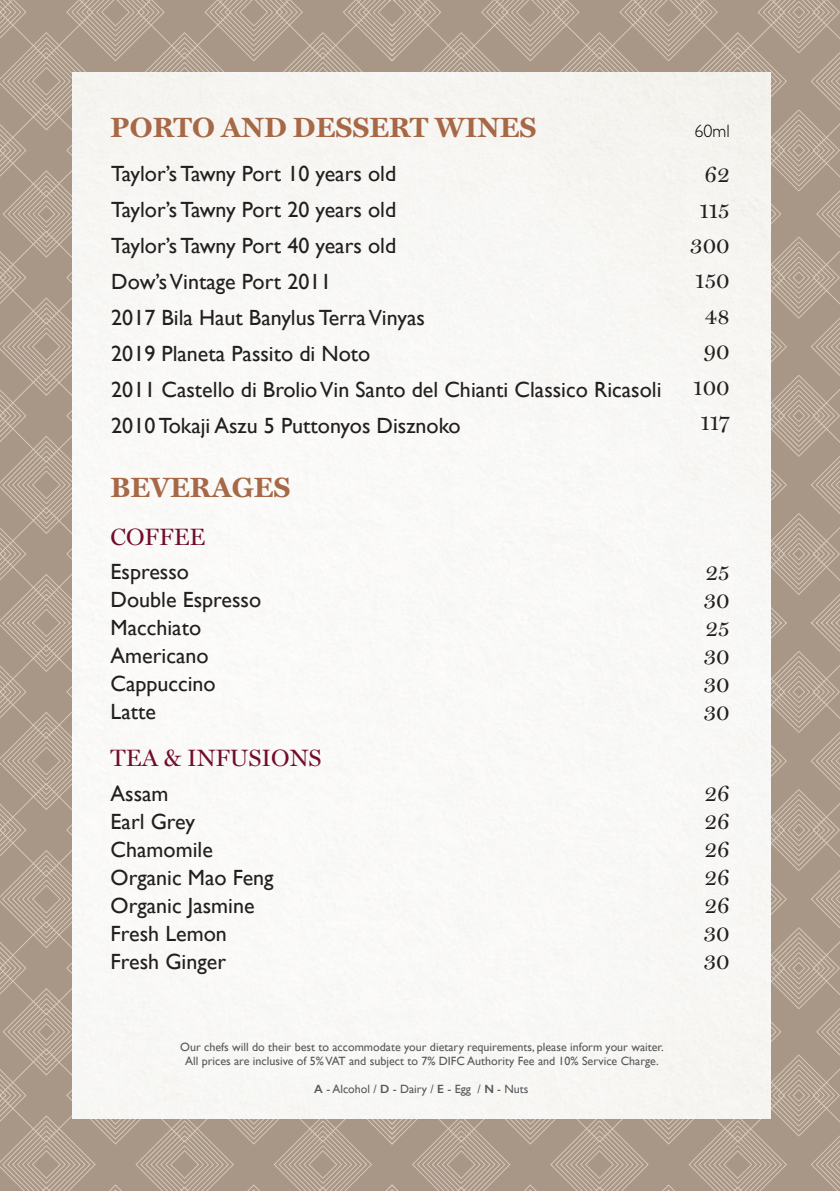
<style>
.page{position:relative;width:840px;height:1191px;background:#fff}
.page>*{position:absolute;margin:0;border:0;box-sizing:border-box;transform-origin:0 0}
.t1{font:700 28px "Miller Text";color:#a76846}
.t2{font:23.8px "Miller Display Roman";color:#740b2d}
.t3{font:22px/36px "Gill Sans";color:#231f20}
.t4{font:22px/35.4px "Miller Display Roman";color:#231f20;text-align:right}
.t5{font:300 18px "Gill Sans";color:#000}
.t6{font:12px "Gill Sans";color:#57585a}
.s1{font-weight:600}
</style>
<div class="page">
<svg style="left:395px;top:1031px;width:391px;height:160px;background:#ae9d8e"></svg>
<svg style="left:441px;top:1145px;width:39px;height:39px;background:#b2a192"></svg>
<svg style="left:579px;top:1145px;width:39px;height:39px;background:#b2a192"></svg>
<svg style="left:717px;top:1145px;width:39px;height:39px;background:#b2a192"></svg>
<svg style="left:770px;top:623px;width:16px;height:408px;background:#b3a294"></svg>
<svg style="left:770px;top:214px;width:16px;height:409px;background:#b3a294"></svg>
<svg style="left:395px;top:0;width:391px;height:214px;background:#af9e8e"></svg>
<svg style="left:441px;top:62px;width:39px;height:10px"></svg>
<svg style="left:510px;top:0;width:39px;height:32px"></svg>
<svg style="left:648px;top:0;width:39px;height:32px"></svg>
<svg style="left:579px;top:62px;width:39px;height:10px"></svg>
<svg style="left:786px;top:0;width:53px;height:1191px;background:#ae9d8e"></svg>
<svg style="left:717px;top:62px;width:39px;height:10px"></svg>
<svg style="left:0;top:0;width:395px;height:214px;background:#ae9d8e"></svg>
<svg style="left:372px;top:0;width:39px;height:32px"></svg>
<svg style="left:303px;top:62px;width:39px;height:10px"></svg>
<svg style="left:234px;top:0;width:39px;height:32px"></svg>
<svg style="left:96px;top:0;width:39px;height:32px"></svg>
<svg style="left:165px;top:62px;width:39px;height:10px"></svg>
<svg style="left:27px;top:62px;width:39px;height:39px;background:#b2a192"></svg>
<svg style="left:0;top:214px;width:72px;height:408px;background:#ae9d8e"></svg>
<svg style="left:32px;top:200px;width:28px;height:28px"></svg>
<svg style="left:27px;top:327px;width:39px;height:39px;background:#b2a192"></svg>
<svg style="left:27px;top:465px;width:39px;height:39px;background:#b2a192"></svg>
<svg style="left:0;top:622px;width:72px;height:409px;background:#ae9d8e"></svg>
<svg style="left:27px;top:879px;width:39px;height:39px;background:#b2a192"></svg>
<svg style="left:27px;top:741px;width:39px;height:39px;background:#b2a192"></svg>
<svg style="left:27px;top:603px;width:39px;height:39px;background:#b2a192"></svg>
<svg style="left:0;top:1031px;width:395px;height:160px;background:#ae9c8d"></svg>
<svg style="left:32px;top:1017px;width:28px;height:28px"></svg>
<svg style="left:303px;top:1145px;width:39px;height:39px;background:#b2a192"></svg>
<svg style="left:165px;top:1145px;width:39px;height:39px;background:#b2a192"></svg>
<svg style="left:27px;top:1145px;width:39px;height:39px;background:#b2a192"></svg>
<div style="left:72px;top:72px;width:698px;height:1047px;background:#f8f8f6"></div>
<p class="t1" style="left:110px;top:111px;width:427px">PORTO AND DESSERT WINES</p>
<p class="t3" style="left:111px;top:155px;width:551px">Taylor’s Tawny Port 10 years old<br>Taylor’s Tawny Port 20 years old<br>Taylor’s Tawny Port 40 years old<br>Dow’s Vintage Port 2011<br>2017 Bila Haut Banylus Terra Vinyas<br>2019 Planeta Passito di Noto<br>2011 Castello di Brolio Vin Santo del Chianti Classico Ricasoli 2010 Tokaji Aszu 5 Puttonyos Disznoko</p>
<p class="t1" style="left:110px;top:471px;width:181px">BEVERAGES</p>
<p class="t2" style="left:110px;top:522px;width:96px">COFFEE</p>
<p class="t3" style="left:110px;top:553px;width:80px">Espresso</p>
<p class="t3" style="left:110px;top:581px;width:152px">Double Espresso</p>
<p class="t3" style="left:110px;top:609px;width:92px">Macchiato</p>
<p class="t3" style="left:110px;top:637px;width:99px">Americano</p>
<p class="t3" style="left:110px;top:665px;width:106px">Cappuccino</p>
<p class="t3" style="left:110px;top:693px;width:47px">Latte</p>
<p class="t2" style="left:110px;top:743px;width:212px">TEA &amp; INFUSIONS</p>
<p class="t3" style="left:110px;top:775px;width:59px">Assam</p>
<p class="t3" style="left:110px;top:803px;width:86px">Earl Grey</p>
<p class="t3" style="left:110px;top:831px;width:104px">Chamomile</p>
<p class="t3" style="left:110px;top:859px;width:164px">Organic Mao Feng</p>
<p class="t3" style="left:110px;top:887px;width:145px">Organic Jasmine</p>
<p class="t3" style="left:110px;top:915px;width:118px">Fresh Lemon</p>
<p class="t3" style="left:110px;top:943px;width:117px">Fresh Ginger</p>
<p class="t6" style="left:180px;top:1039px;width:484px">Our chefs will do their best to accommodate your dietary requirements, please inform your waiter.</p>
<p class="t6" style="left:185px;top:1054px;width:475px">All prices are inclusive of 5% VAT and subject to 7% DIFC Authority Fee and 10% Service Charge.</p>
<p class="t6" style="left:314px;top:1082px;width:215px"><span class="s1">A</span> - Alcohol / <span class="s1">D</span> - Dairy / <span class="s1">E</span> - Egg / <span class="s1">N</span> - Nuts</p>
<p class="t5" style="left:694px;top:120px;width:37px">60ml</p>
<p class="t4" style="left:689px;top:157px;width:41px">62<br>115<br>300<br>150<br>48<br>90</p>
<p class="t4" style="left:693px;top:369px;width:38px;text-align:center">100<br>117</p>
<p class="t4" style="left:705px;top:554px;width:26px">25</p>
<p class="t4" style="left:703px;top:582px;width:27px">30</p>
<p class="t4" style="left:705px;top:610px;width:26px">25</p>
<p class="t4" style="left:703px;top:638px;width:27px">30</p>
<p class="t4" style="left:703px;top:666px;width:27px">30</p>
<p class="t4" style="left:703px;top:694px;width:27px">30</p>
<p class="t4" style="left:704px;top:776px;width:27px">26</p>
<p class="t4" style="left:704px;top:804px;width:27px">26</p>
<p class="t4" style="left:704px;top:832px;width:27px">26</p>
<p class="t4" style="left:704px;top:860px;width:27px">26</p>
<p class="t4" style="left:704px;top:888px;width:27px">26</p>
<p class="t4" style="left:703px;top:916px;width:27px">30</p>
<p class="t4" style="left:703px;top:944px;width:27px">30</p>
</div>
